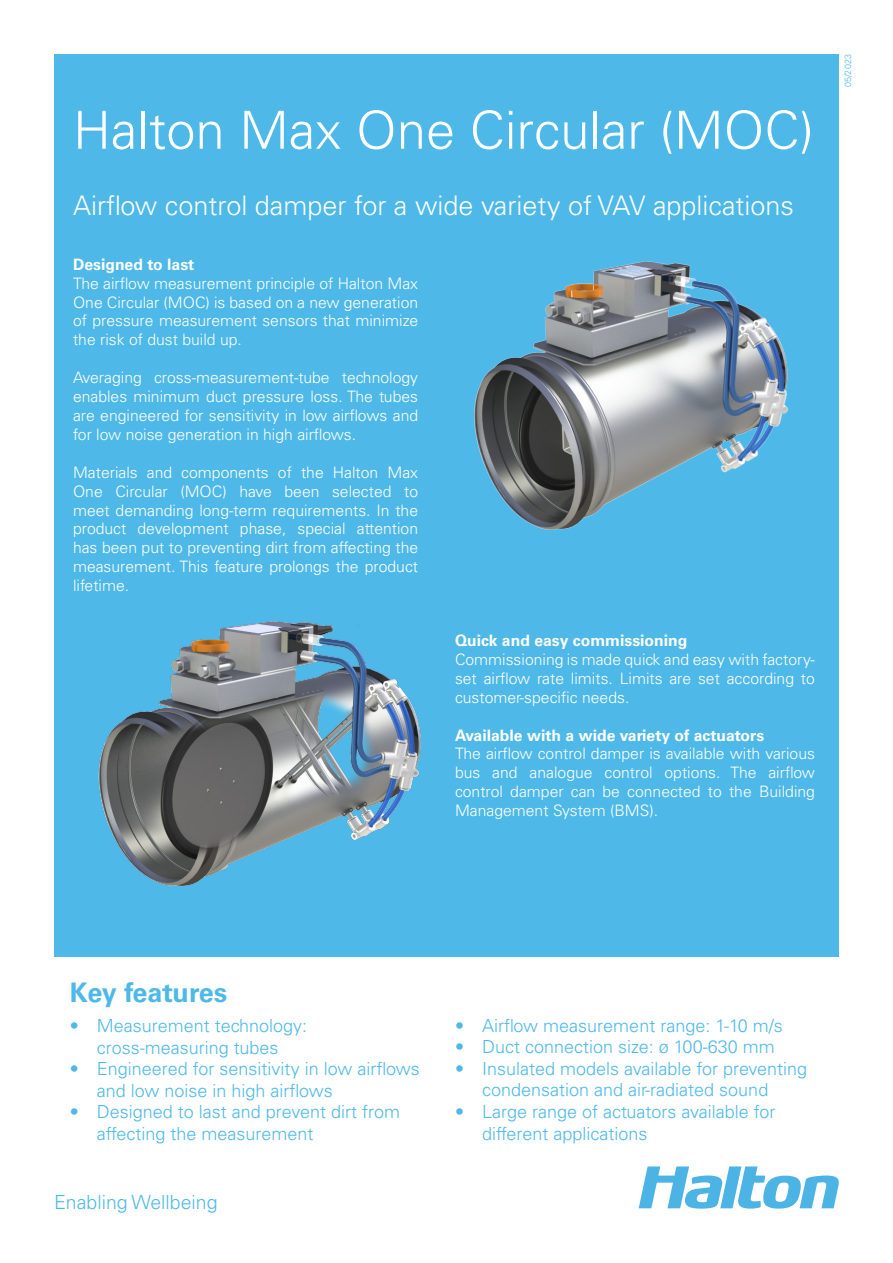
<style>
.page{position:relative;width:893px;height:1263px;background:#fff}
.page>*{position:absolute;margin:0;border:0;box-sizing:border-box;transform-origin:0 0}
.otsikko{font:300 52.5px "Univers LT Std";color:#fff}
.otsikko-2{font:300 27px "Univers LT Std";color:#fff}
.väläri{font:700 27px "Univers LT Std";letter-spacing:-.015em;color:#4eb9e9}
.t1{font:300 19.5px "Univers LT Std";color:#4eb9e9}
.t2{font:300 18px/21.6px "Univers LT Std";color:#4eb9e9}
.väläri-2{font:300 15.75px/18.9px "Univers LT Std";color:#fff;text-align:justify}
.väläri-3{font:700 15.75px "Univers LT Std";color:#fff}
.t3{font:300 9px "Univers LT Std";color:#4eb9e9}
</style>
<div class="page">
<svg style="left:639px;top:1166px;width:200px;height:43px"></svg>
<div style="left:54px;top:55px;width:785px;height:902px;background:#4eb9e9"></div>
<img style="left:474px;top:261px;width:315px;height:269px">
<img style="left:98px;top:621px;width:323px;height:266px">
<p class="otsikko" style="left:73px;top:98px;width:742px">Halton Max One Circular (MOC)</p>
<p class="otsikko-2" style="left:73px;top:189px;width:723px">Airflow control damper for a wide variety of VAV applications</p>
<p class="väläri-3" style="left:73px;top:255px;width:123px">Designed to last</p>
<p class="väläri-2" style="left:73px;top:274px;width:347px">The airflow measurement principle of Halton Max One Circular (MOC) is based on a new generation of pressure measurement sensors that minimize the risk of dust build up.</p>
<p class="väläri-2" style="left:73px;top:368px;width:347px">Averaging cross-measurement-tube technology enables minimum duct pressure loss. The tubes are engineered for sensitivity in low airflows and for low noise generation in high airflows.</p>
<p class="väläri-2" style="left:73px;top:463px;width:347px">Materials and components of the Halton Max One Circular (MOC) have been selected to meet demanding long-term requirements. In the product development phase, special attention has been put to preventing dirt from affecting the measurement. This feature prolongs the product lifetime.</p>
<p class="väläri-3" style="left:455px;top:631px;width:234px">Quick and easy commissioning</p>
<p class="väläri-2" style="left:455px;top:650px;width:361px">Commissioning is made quick and easy with factory&shy;set airflow rate limits. Limits are set according to customer-specific needs.</p>
<p class="väläri-3" style="left:455px;top:726px;width:311px">Available with a wide variety of actuators</p>
<p class="väläri-2" style="left:455px;top:744px;width:361px">The airflow control damper is available with various bus and analogue control options. The airflow control damper can be connected to the Building Management System (BMS).</p>
<p class="t3" style="left:843px;top:87px;width:34px;rotate:-90deg">05/2023</p>
<p class="väläri" style="left:70px;top:976px;width:159px">Key features</p>
<p class="t2" style="left:70px;top:1015px;width:239px;text-align:center">• Measurement technology: cross-measuring tubes</p>
<p class="t2" style="left:97px;top:1058px;width:324px;text-indent:-27px">• Engineered for sensitivity in low airflows and low noise in high airflows</p>
<p class="t2" style="left:97px;top:1101px;width:305px;text-indent:-27px">• Designed to last and prevent dirt from affecting the measurement</p>
<p class="t1" style="left:54px;top:1190px;width:165px">Enabling Wellbeing</p>
<p class="t2" style="left:455px;top:1014px;width:329px">• Airflow measurement range: 1-10 m/s</p>
<p class="t2" style="left:455px;top:1036px;width:321px">• Duct connection size: ø 100-630 mm</p>
<p class="t2" style="left:482px;top:1058px;width:327px;text-indent:-27px">• Insulated models available for preventing condensation and air-radiated sound</p>
<p class="t2" style="left:482px;top:1101px;width:295px;text-indent:-27px">• Large range of actuators available for different applications</p>
</div>
